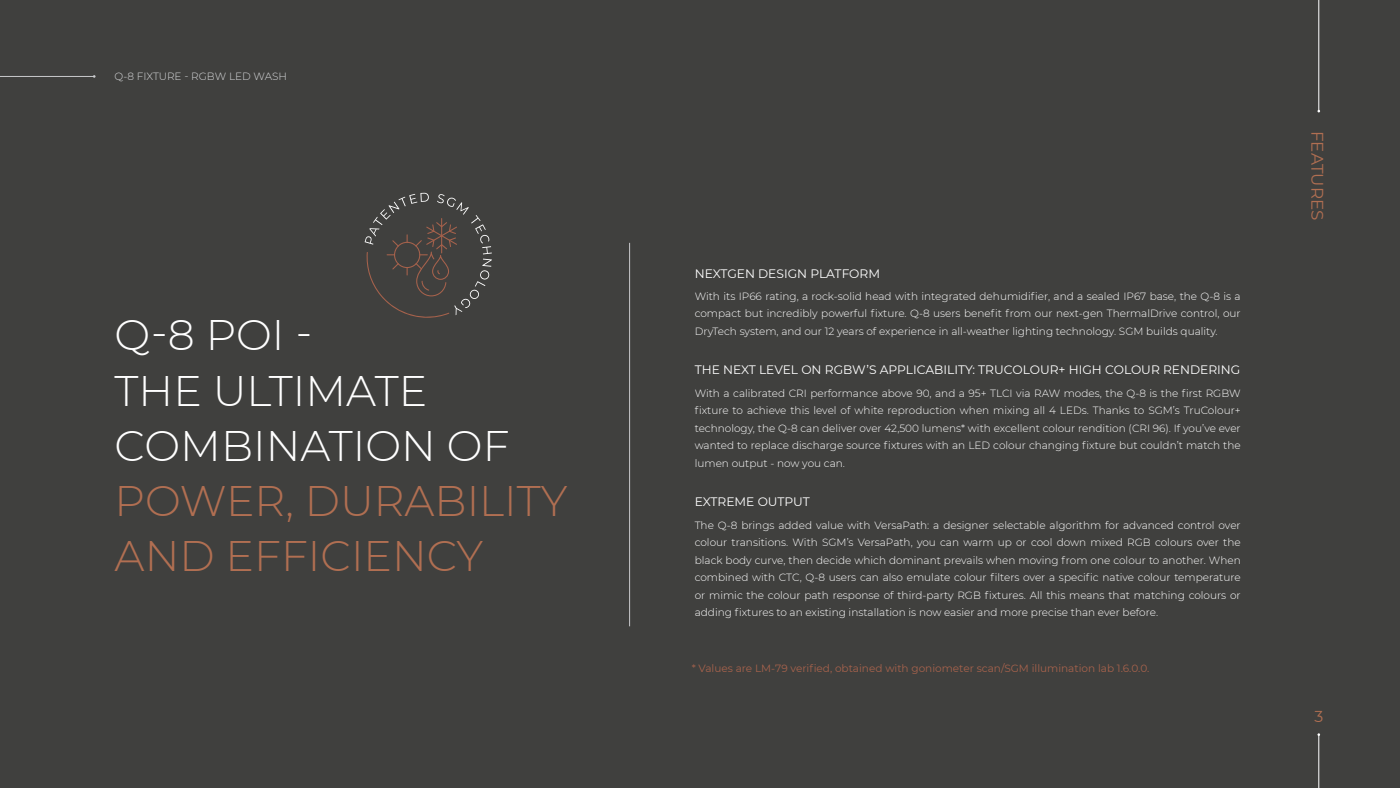
<style>
.page{position:relative;width:1400px;height:788px;background:#40403e}
.page>*{position:absolute;margin:0;border:0;box-sizing:border-box;transform-origin:0 0}
.t1{font:300 42.61px/55.3px "Montserrat";color:#fff}
.t2{font:300 42.61px/55.3px "Montserrat";color:#b16f52}
.t3{font:16.71px "Montserrat";color:#b16f52}
.t4{font:15.75px "Montserrat";color:#b16f52}
.t5{font:12.25px "Montserrat";color:#fff}
.t6{font:300 10.5px/17.5px "Montserrat";color:#fff;text-align:justify}
.t7{font:10.5px "Montserrat";color:#a7624c}
.t8{font:300 10.5px "Montserrat";color:#d8d9db}
</style>
<div class="page">
<hr style="left:0;top:76px;width:94px;height:1px;background:#c9cacc">
<hr style="left:1318px;top:0;width:1px;height:111px;background:#fff">
<hr style="left:1318px;top:734px;width:1px;height:54px;background:#fff">
<svg style="left:365px;top:193px;width:127px;height:125px"></svg>
<hr style="left:629px;top:243px;width:1px;height:383px;background:#c9cacc">
<p class="t8" style="left:115px;top:69px;width:174px">Q-8 FIXTURE - RGBW LED WASH</p>
<h1 class="t1" style="left:115px;top:306px;width:396px">Q-8 POI -<br>THE ULTIMATE<br>COMBINATION OF</h1>
<h1 class="t2" style="left:115px;top:472px;width:454px">POWER, DURABILITY<br>AND EFFICIENCY</h1>
<p class="t5" style="left:695px;top:265px;width:187px">NEXTGEN DESIGN PLATFORM</p>
<p class="t6" style="left:695px;top:287px;width:548px">With its IP66 rating, a rock-solid head with integrated dehumidifier, and a sealed IP67 base, the Q-8 is a compact but incredibly powerful fixture. Q-8 users benefit from our next-gen ThermalDrive control, our DryTech system, and our 12 years of experience in all-weather lighting technology. SGM builds quality.</p>
<p class="t5" style="left:695px;top:361px;width:547px">THE NEXT LEVEL ON RGBW’S APPLICABILITY: TRUCOLOUR+ HIGH COLOUR RENDERING</p>
<p class="t6" style="left:695px;top:384px;width:547px">With a calibrated CRI performance above 90, and a 95+ TLCI via RAW modes, the Q-8 is the first RGBW fixture to achieve this level of white reproduction when mixing all 4 LEDs. Thanks to SGM’s TruColour+ technology, the Q-8 can deliver over 42,500 lumens* with excellent colour rendition (CRI 96). If you’ve ever wanted to replace discharge source fixtures with an LED colour changing fixture but couldn’t match the lumen output - now you can.</p>
<p class="t5" style="left:695px;top:493px;width:117px">EXTREME OUTPUT</p>
<p class="t6" style="left:695px;top:516px;width:548px">The Q-8 brings added value with VersaPath: a designer selectable algorithm for advanced control over colour transitions. With SGM’s VersaPath, you can warm up or cool down mixed RGB colours over the black body curve, then decide which dominant prevails when moving from one colour to another. When combined with CTC, Q-8 users can also emulate colour filters over a specific native colour temperature or mimic the colour path response of third-party RGB fixtures. All this means that matching colours or adding fixtures to an existing installation is now easier and more precise than ever before.</p>
<p class="t7" style="left:692px;top:661px;width:459px">* Values are LM-79 verified, obtained with goniometer scan/SGM illumination lab 1.6.0.0.</p>
<h2 class="t3" style="left:1329px;top:131px;width:91px;rotate:90deg">FEATURES</h2>
<h3 class="t4" style="left:1314px;top:705px;width:10px">3</h3>
</div>
